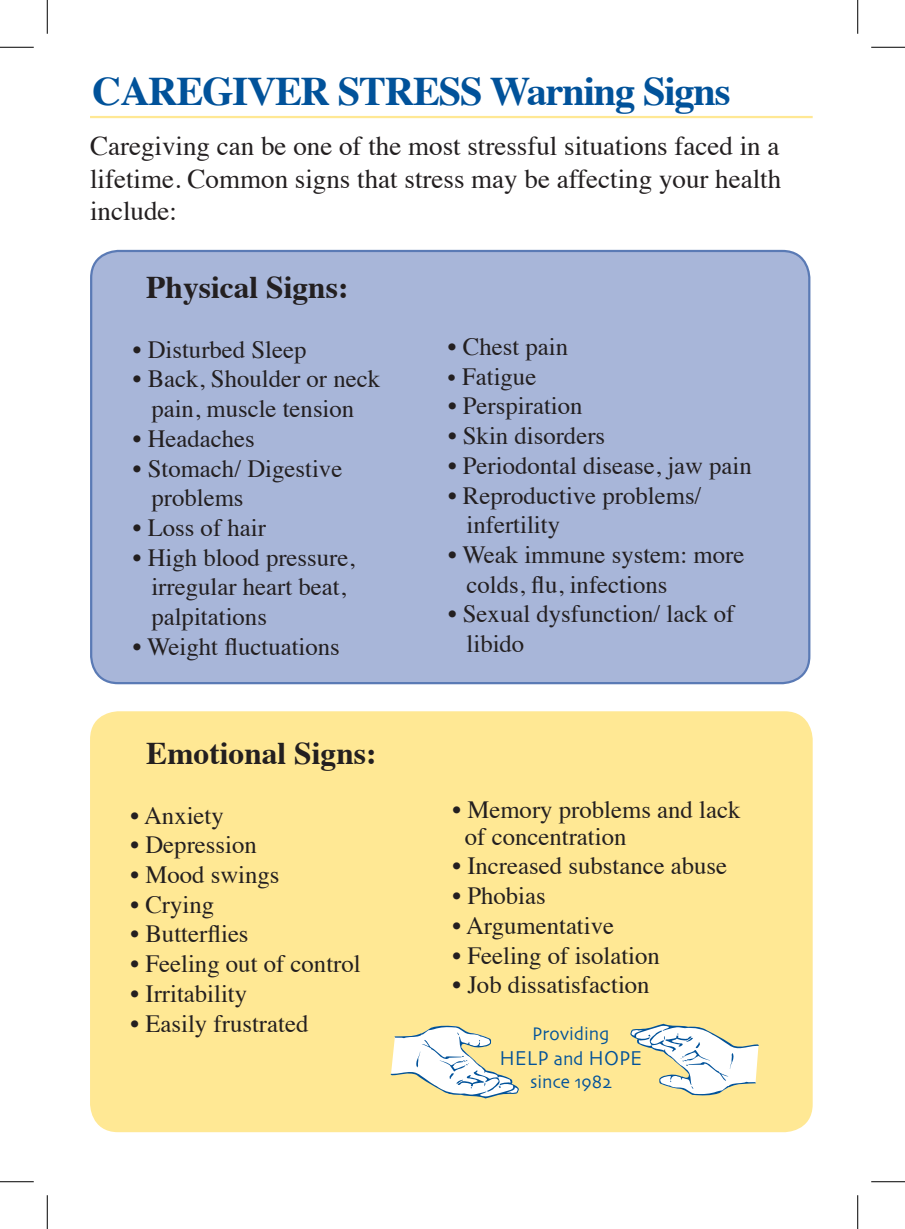
<style>
.page{position:relative;width:905px;height:1229px;background:#fff}
.page>*{position:absolute;margin:0;border:0;box-sizing:border-box;transform-origin:0 0}
.t1{font:700 40.5px "Times";letter-spacing:-.03em;color:#01529a}
.t2{font:700 31.5px "Times";color:#231f20}
.t3{font:27px/32.4px "Times";color:#231f20;text-align:justify}
.t4{font:24.75px/29.7px "Times";color:#231f20}
.t5{font:20.93px "Skia";letter-spacing:-.005em;color:#01529a;scale:.95 1}
.t6{font:19.12px "Skia";letter-spacing:-.005em;color:#01529a;scale:.95 1}
.s1{font-size:22.5px}
.s2{font-size:19.12px}
</style>
<div class="page">
<div style="left:91px;top:712px;width:720px;height:419px;background:#ffe894;border-radius:27px"></div>
<div style="left:90px;top:711px;width:722px;height:421px;border:2px solid #ffe894;border-radius:27px"></div>
<div style="left:91px;top:251px;width:718px;height:432px;background:#a8b6d9;border-radius:27px"></div>
<div style="left:90px;top:250px;width:720px;height:434px;border:2px solid #5a7ab5;border-radius:27px"></div>
<svg style="left:390px;top:1025px;width:129px;height:73px"></svg>
<svg style="left:630px;top:1023px;width:129px;height:73px"></svg>
<hr style="left:90px;top:116px;width:722px;height:2px;background:#ffe894">
<hr style="left:0;top:47px;width:34px;height:1px;background:#000">
<hr style="left:871px;top:47px;width:33px;height:1px;background:#000">
<hr style="left:0;top:1181px;width:34px;height:1px;background:#000">
<hr style="left:871px;top:1181px;width:33px;height:1px;background:#000">
<hr style="left:47px;top:0;width:1px;height:34px;background:#000">
<hr style="left:47px;top:1195px;width:1px;height:33px;background:#000">
<hr style="left:857px;top:0;width:1px;height:34px;background:#000">
<hr style="left:857px;top:1195px;width:1px;height:33px;background:#000">
<h1 class="t1" style="left:92px;top:52px;width:640px">CAREGIVER STRESS Warning Signs</h1>
<p class="t3" style="left:90px;top:128px;width:692px">Caregiving can be one of the most stressful situations faced in a lifetime. Common signs that stress may be affecting your health include:</p>
<p class="t2" style="left:146px;top:257px;width:204px">Physical Signs:</p>
<p class="t4" style="left:133px;top:332px;width:175px">• Disturbed Sleep</p>
<p class="t4" style="left:133px;top:362px;width:249px;text-align:center">• Back, Shoulder or neck pain, muscle tension</p>
<p class="t4" style="left:133px;top:421px;width:124px">• Headaches</p>
<p class="t4" style="left:151px;top:451px;width:192px;text-indent:-19px">• Stomach/ Digestive problems</p>
<p class="t4" style="left:133px;top:510px;width:135px">• Loss of hair</p>
<p class="t4" style="left:151px;top:540px;width:205px;text-indent:-19px">• High blood pressure, irregular heart beat, palpitations</p>
<p class="t4" style="left:133px;top:629px;width:208px">• Weight fluctuations</p>
<p class="t2" style="left:146px;top:723px;width:232px">Emotional Signs:</p>
<p class="t4" style="left:131px;top:798px;width:95px">• Anxiety</p>
<p class="t4" style="left:131px;top:828px;width:128px">• Depression</p>
<p class="t4" style="left:131px;top:857px;width:150px">• Mood swings</p>
<p class="t4" style="left:131px;top:887px;width:85px">• Crying</p>
<p class="t4" style="left:131px;top:917px;width:119px">• Butterflies</p>
<p class="t4" style="left:131px;top:946px;width:232px">• Feeling out of control</p>
<p class="t4" style="left:131px;top:976px;width:118px">• Irritability</p>
<p class="t4" style="left:131px;top:1006px;width:179px">• Easily frustrated</p>
<p class="t4" style="left:448px;top:330px;width:122px">• Chest pain</p>
<p class="t4" style="left:448px;top:359px;width:90px"><span class="s1">•</span> Fatigue</p>
<p class="t4" style="left:448px;top:389px;width:136px">• Perspiration</p>
<p class="t4" style="left:448px;top:419px;width:159px">• Skin disorders</p>
<p class="t4" style="left:448px;top:448px;width:305px">• Periodontal disease, jaw pain</p>
<p class="t4" style="left:466px;top:478px;width:236px;text-indent:-19px">• Reproductive problems/ infertility</p>
<p class="t4" style="left:466px;top:537px;width:279px;text-indent:-19px">• Weak immune system: more colds, flu, infections</p>
<p class="t4" style="left:466px;top:597px;width:269px;text-indent:-19px">• Sexual dysfunction/ lack of libido</p>
<p class="t4" style="left:465px;top:793px;width:277px;line-height:27px;text-indent:-12px">• Memory problems and lack of concentration</p>
<p class="t4" style="left:452px;top:849px;width:276px">• Increased substance abuse</p>
<p class="t4" style="left:452px;top:878px;width:95px">• Phobias</p>
<p class="t4" style="left:452px;top:908px;width:163px">• Argumentative</p>
<p class="t4" style="left:452px;top:938px;width:209px">• Feeling of isolation</p>
<p class="t4" style="left:452px;top:968px;width:199px">• Job dissatisfaction</p>
<p class="t6" style="left:532px;top:1022px;width:83px">Providing</p>
<p class="t5" style="left:499px;top:1046px;width:152px">HELP <span class="s2">and</span> HOPE</p>
<p class="t6" style="left:530px;top:1070px;width:87px">since 1982</p>
</div>
